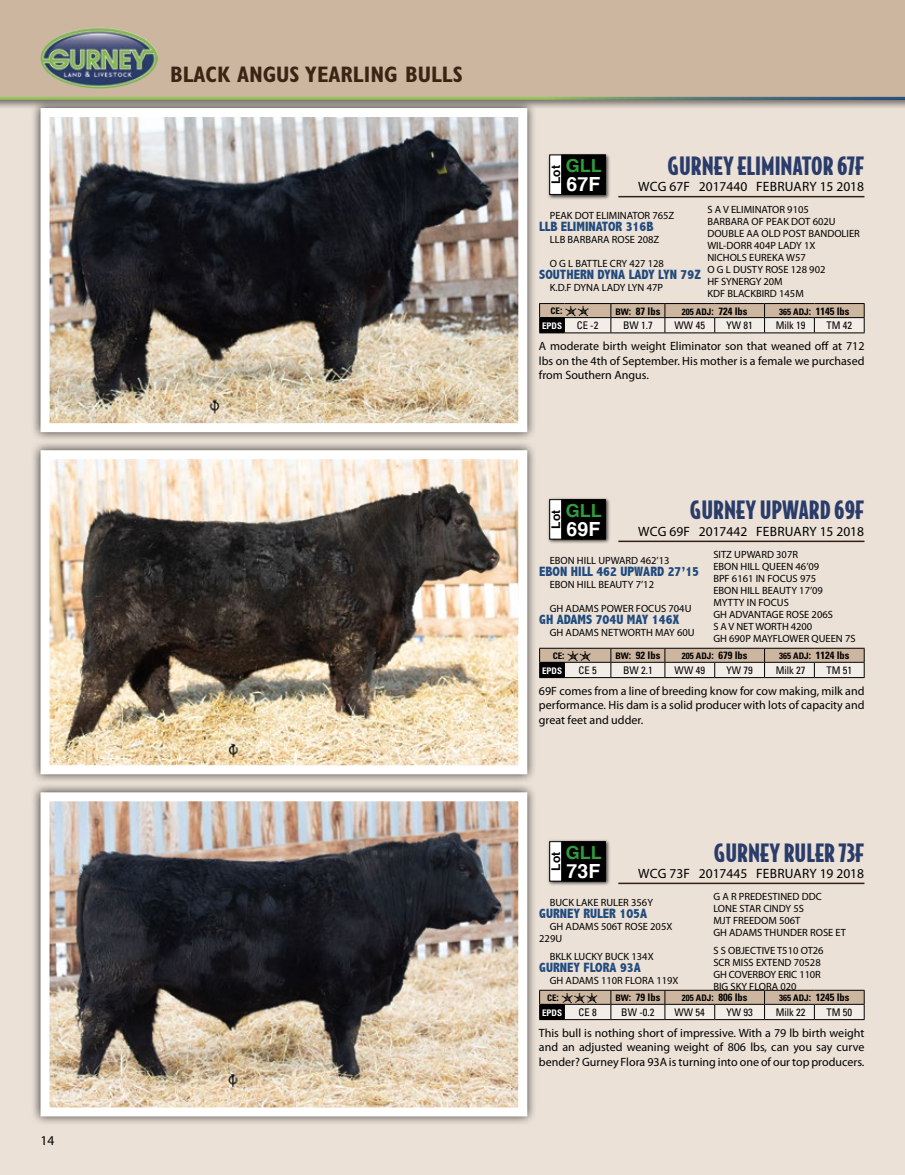
<style>
.page{position:relative;width:905px;height:1175px;background:#fff}
.page>*{position:absolute;margin:0;border:0;box-sizing:border-box;transform-origin:0 0}
.t1{font:900 24px "Bodega Sans";color:#2a3c6a}
.t2{font:700 condensed 22.5px "Gill Sans";color:#3c2414}
.t3{font:700 19.5px "Helvetica";color:#fff}
.t4{font:700 18px "Helvetica";color:#2f9e3a}
.t5{font:18px "Giddyup Thangs";color:#000}
.t6{font:800 condensed 13.5px "Abadi";color:#204b7e}
.t7{font:13.5px "Myriad Pro";color:#000}
.t8{font:12px/14.4px "Myriad Pro";color:#000;text-align:justify}
.t9{font:700 12px "Helvetica";color:#000}
.t10{font:10.5px/12px "Myriad Pro";color:#000}
.t11{font:700 condensed 10.5px "Univers";color:#000}
.t12{font:condensed 10.5px "Univers";color:#000}
.t13{font:700 condensed 9px "Univers";color:#fff}
.t14{font:700 condensed 9px "Univers";color:#000}
.s1{font-size:10.5px}
.s2{font-family:"Giddyup Thangs";font-weight:400;font-stretch:normal;font-size:18px}
.s3{font-size:9px}
.s4{font-family:"Univers";font-weight:700;font-stretch:condensed;font-size:9px}
.s5{font-family:"Univers";font-weight:700;font-stretch:condensed;font-size:10.5px}
</style>
<div class="page">
<div style="left:0;top:0;width:904px;height:1174px;background:#ebe1d7"></div>
<div style="left:0;top:0;width:904px;height:111px;background:#000;opacity:.54"></div>
<div style="left:0;top:0;width:904px;height:98px;background:#cdb6a0"></div>
<hr style="left:0;top:97px;width:904px;height:3px;background:#fff">
<img style="left:40px;top:28px;width:118px;height:60px">
<div style="left:31px;top:98px;width:506px;height:344px;background:#000;opacity:.75"></div>
<img style="left:50px;top:118px;width:467px;height:304px">
<div style="left:40px;top:108px;width:487px;height:324px;border:9px solid #fff"></div>
<div style="left:31px;top:440px;width:506px;height:344px;background:#000;opacity:.75"></div>
<img style="left:50px;top:460px;width:467px;height:304px">
<div style="left:40px;top:450px;width:487px;height:324px;border:9px solid #fff"></div>
<div style="left:31px;top:782px;width:506px;height:344px;background:#000;opacity:.75"></div>
<img style="left:50px;top:802px;width:467px;height:304px">
<div style="left:40px;top:792px;width:487px;height:324px;border:9px solid #fff"></div>
<div style="left:547px;top:153px;width:64px;height:47px;background:#000;opacity:.75"></div>
<div style="left:549px;top:155px;width:56px;height:39px;background:#fff"></div>
<div style="left:549px;top:154px;width:56px;height:41px;border:1px solid #000"></div>
<div style="left:561px;top:154px;width:44px;height:41px;background:#000"></div>
<hr style="left:618px;top:196px;width:246px;height:1px;background:#351e13">
<svg style="left:539px;top:303px;width:325px;height:30px"></svg>
<div style="left:547px;top:497px;width:64px;height:47px;background:#000;opacity:.75"></div>
<div style="left:549px;top:499px;width:56px;height:40px;background:#fff"></div>
<div style="left:549px;top:499px;width:56px;height:40px;border:1px solid #000"></div>
<div style="left:561px;top:499px;width:44px;height:40px;background:#000"></div>
<hr style="left:618px;top:540px;width:246px;height:2px;background:#351e13">
<svg style="left:539px;top:648px;width:325px;height:30px"></svg>
<div style="left:547px;top:839px;width:64px;height:47px;background:#000;opacity:.75"></div>
<div style="left:549px;top:841px;width:56px;height:40px;background:#fff"></div>
<div style="left:549px;top:841px;width:56px;height:40px;border:1px solid #000"></div>
<div style="left:561px;top:841px;width:44px;height:40px;background:#000"></div>
<hr style="left:618px;top:882px;width:246px;height:2px;background:#351e13">
<svg style="left:539px;top:989px;width:325px;height:31px"></svg>
<p class="t7" style="left:40px;top:1131px;width:15px">14</p>
<h2 class="t2" style="left:170px;top:61px;width:294px">BLACK ANGUS YEARLING BULLS</h2>
<h1 class="t1" style="left:667px;top:149px;width:198px">GURNEY ELIMINATOR 67F</h1>
<p class="t7" style="left:638px;top:178px;width:227px">WCG 67F 2017440 FEBRUARY 15 2018</p>
<p class="t10" style="left:707px;top:203px;width:103px">S A V ELIMINATOR 9105</p>
<p class="t10" style="left:549px;top:209px;width:126px">PEAK DOT ELIMINATOR 765Z</p>
<p class="t10" style="left:707px;top:215px;width:130px">BARBARA OF PEAK DOT 602U</p>
<p class="t6" style="left:539px;top:219px;width:116px">LLB ELIMINATOR 316B</p>
<p class="t10" style="left:707px;top:227px;width:154px">DOUBLE AA OLD POST BANDOLIER</p>
<p class="t10" style="left:549px;top:233px;width:111px">LLB BARBARA ROSE 208Z</p>
<p class="t10" style="left:707px;top:239px;width:110px">WIL-DORR 404P LADY 1X<br>NICHOLS EUREKA W57</p>
<p class="t10" style="left:549px;top:257px;width:116px">O G L BATTLE CRY 427 128</p>
<p class="t10" style="left:707px;top:263px;width:120px">O G L DUSTY ROSE 128 902</p>
<p class="t6" style="left:539px;top:267px;width:245px">SOUTHERN DYNA LADY LYN 79Z <sub>HF</sub> <sub>SYNERGY</sub> <sub>20M</sub></p>
<p class="t10" style="left:549px;top:281px;width:115px">K.D.F DYNA LADY LYN 47P</p>
<p class="t10" style="left:707px;top:287px;width:98px">KDF BLACKBIRD 145M</p>
<p class="t9" style="left:546px;top:184px;width:20px;rotate:-90deg">Lot</p>
<h3 class="t4" style="left:566px;top:151px;width:37px">GLL</h3>
<h3 class="t3" style="left:566px;top:168px;width:35px">67F</h3>
<p class="t14" style="left:550px;top:305px;width:40px">CE<span class="s1">:</span> <span class="s2">dd</span></p>
<p class="t11" style="left:615px;top:304px;width:46px"><span class="s3">BW</span>: 87 lbs</p>
<p class="t11" style="left:682px;top:304px;width:67px"><span class="s3">205 ADJ</span>: 724 lbs</p>
<p class="t11" style="left:779px;top:304px;width:72px"><span class="s3">365 ADJ</span>: 1145 lbs</p>
<p class="t13" style="left:542px;top:320px;width:22px">EPDS</p>
<p class="t12" style="left:577px;top:319px;width:23px">CE -2</p>
<p class="t12" style="left:623px;top:319px;width:31px">BW 1.7</p>
<p class="t12" style="left:674px;top:319px;width:32px">WW 45</p>
<p class="t12" style="left:726px;top:319px;width:28px">YW 81</p>
<p class="t12" style="left:775px;top:319px;width:31px">Milk 19</p>
<p class="t12" style="left:826px;top:319px;width:27px">TM 42</p>
<p class="t8" style="left:539px;top:339px;width:327px">A moderate birth weight Eliminator son that weaned off at 712 lbs on the 4th of September. His mother is a female we purchased from Southern Angus.</p>
<h1 class="t1" style="left:689px;top:494px;width:176px">GURNEY UPWARD 69F</h1>
<p class="t7" style="left:638px;top:523px;width:227px">WCG 69F 2017442 FEBRUARY 15 2018</p>
<p class="t10" style="left:713px;top:548px;width:86px">SITZ UPWARD 307R</p>
<p class="t10" style="left:549px;top:554px;width:121px">EBON HILL UPWARD 462’13</p>
<p class="t10" style="left:713px;top:560px;width:107px">EBON HILL QUEEN 46’09</p>
<p class="t9" style="left:546px;top:528px;width:20px;rotate:-90deg">Lot</p>
<h3 class="t4" style="left:566px;top:496px;width:37px">GLL</h3>
<h3 class="t3" style="left:566px;top:513px;width:35px">69F</h3>
<p class="t6" style="left:539px;top:563px;width:278px">EBON HILL 462 UPWARD 27’15 <sub>BPF</sub> <sub>6161</sub> <sub>IN</sub> <sub>FOCUS</sub> <sub>975</sub></p>
<p class="t10" style="left:549px;top:578px;width:106px">EBON HILL BEAUTY 7’12</p>
<p class="t10" style="left:713px;top:584px;width:111px">EBON HILL BEAUTY 17’09<br>MYTTY IN FOCUS</p>
<p class="t10" style="left:549px;top:602px;width:143px">GH ADAMS POWER FOCUS 704U</p>
<p class="t10" style="left:713px;top:608px;width:121px">GH ADVANTAGE ROSE 206S</p>
<p class="t6" style="left:539px;top:611px;width:142px">GH ADAMS 704U MAY 146X</p>
<p class="t10" style="left:713px;top:620px;width:100px">S A V NET WORTH 4200</p>
<p class="t10" style="left:549px;top:626px;width:146px">GH ADAMS NETWORTH MAY 60U</p>
<p class="t10" style="left:713px;top:632px;width:144px">GH 690P MAYFLOWER QUEEN 7S</p>
<p class="t14" style="left:552px;top:650px;width:40px">CE<span class="s1">:</span> <span class="s2">dd</span></p>
<p class="t11" style="left:615px;top:649px;width:46px"><span class="s3">BW</span>: 92 lbs</p>
<p class="t11" style="left:682px;top:649px;width:67px"><span class="s3">205 ADJ</span>: 679 lbs</p>
<p class="t11" style="left:779px;top:649px;width:72px"><span class="s3">365 ADJ</span>: 1124 lbs</p>
<p class="t13" style="left:542px;top:665px;width:22px">EPDS</p>
<p class="t12" style="left:578px;top:663px;width:20px">CE 5</p>
<p class="t12" style="left:623px;top:663px;width:31px">BW 2.1</p>
<p class="t12" style="left:674px;top:663px;width:32px">WW 49</p>
<p class="t12" style="left:726px;top:663px;width:28px">YW 79</p>
<p class="t12" style="left:775px;top:663px;width:31px">Milk 27</p>
<p class="t12" style="left:826px;top:663px;width:27px">TM 51</p>
<p class="t8" style="left:539px;top:683px;width:327px">69F comes from a line of breeding know for cow making, milk and performance. His dam is a solid producer with lots of capacity and great feet and udder.</p>
<h1 class="t1" style="left:714px;top:836px;width:152px">GURNEY RULER 73F</h1>
<p class="t7" style="left:638px;top:865px;width:227px">WCG 73F 2017445 FEBRUARY 19 2018</p>
<p class="t10" style="left:713px;top:890px;width:110px">G A R PREDESTINED DDC</p>
<p class="t10" style="left:549px;top:896px;width:105px">BUCK LAKE RULER 356Y</p>
<p class="t10" style="left:713px;top:902px;width:92px">LONE STAR CINDY 5S</p>
<p class="t6" style="left:539px;top:905px;width:109px">GURNEY RULER 105A</p>
<p class="t10" style="left:713px;top:914px;width:89px">MJT FREEDOM 506T</p>
<p class="t10" style="left:549px;top:920px;width:124px">GH ADAMS 506T ROSE 205X</p>
<p class="t10" style="left:713px;top:926px;width:134px">GH ADAMS THUNDER ROSE ET</p>
<p class="t10" style="left:539px;top:932px;width:24px">229U</p>
<p class="t10" style="left:713px;top:944px;width:112px">S S OBJECTIVE T510 OT26</p>
<p class="t10" style="left:549px;top:950px;width:105px">BKLK LUCKY BUCK 134X</p>
<p class="t10" style="left:713px;top:956px;width:109px">SCR MISS EXTEND 70528</p>
<p class="t6" style="left:539px;top:959px;width:103px">GURNEY FLORA 93A</p>
<p class="t10" style="left:713px;top:968px;width:109px">GH COVERBOY ERIC 110R</p>
<p class="t10" style="left:549px;top:974px;width:130px">GH ADAMS 110R FLORA 119X</p>
<p class="t10" style="left:713px;top:980px;width:85px">BIG SKY FLORA 020</p>
<p class="t8" style="left:539px;top:1025px;width:327px">This bull is nothing short of impressive. With a 79 lb birth weight and an adjusted weaning weight of 806 lbs, can you say curve bender? Gurney Flora 93A is turning into one of our top producers.</p>
<p class="t9" style="left:546px;top:870px;width:20px;rotate:-90deg">Lot</p>
<h3 class="t4" style="left:566px;top:838px;width:37px">GLL</h3>
<h3 class="t3" style="left:566px;top:855px;width:35px">73F</h3>
<h3 class="t5" style="left:547px;top:985px;width:53px"><span class="s4">CE</span><span class="s5">:</span> ddd</h3>
<p class="t11" style="left:615px;top:991px;width:46px"><span class="s3">BW</span>: 79 lbs</p>
<p class="t11" style="left:682px;top:991px;width:67px"><span class="s3">205 ADJ</span>: 806 lbs</p>
<p class="t11" style="left:779px;top:991px;width:72px"><span class="s3">365 ADJ</span>: 1245 lbs</p>
<p class="t13" style="left:542px;top:1006px;width:22px">EPDS</p>
<p class="t12" style="left:578px;top:1005px;width:20px">CE 8</p>
<p class="t12" style="left:621px;top:1005px;width:35px">BW -0.2</p>
<p class="t12" style="left:674px;top:1005px;width:32px">WW 54</p>
<p class="t12" style="left:726px;top:1005px;width:28px">YW 93</p>
<p class="t12" style="left:775px;top:1005px;width:31px">Milk 22</p>
<p class="t12" style="left:826px;top:1005px;width:27px">TM 50</p>
</div>
